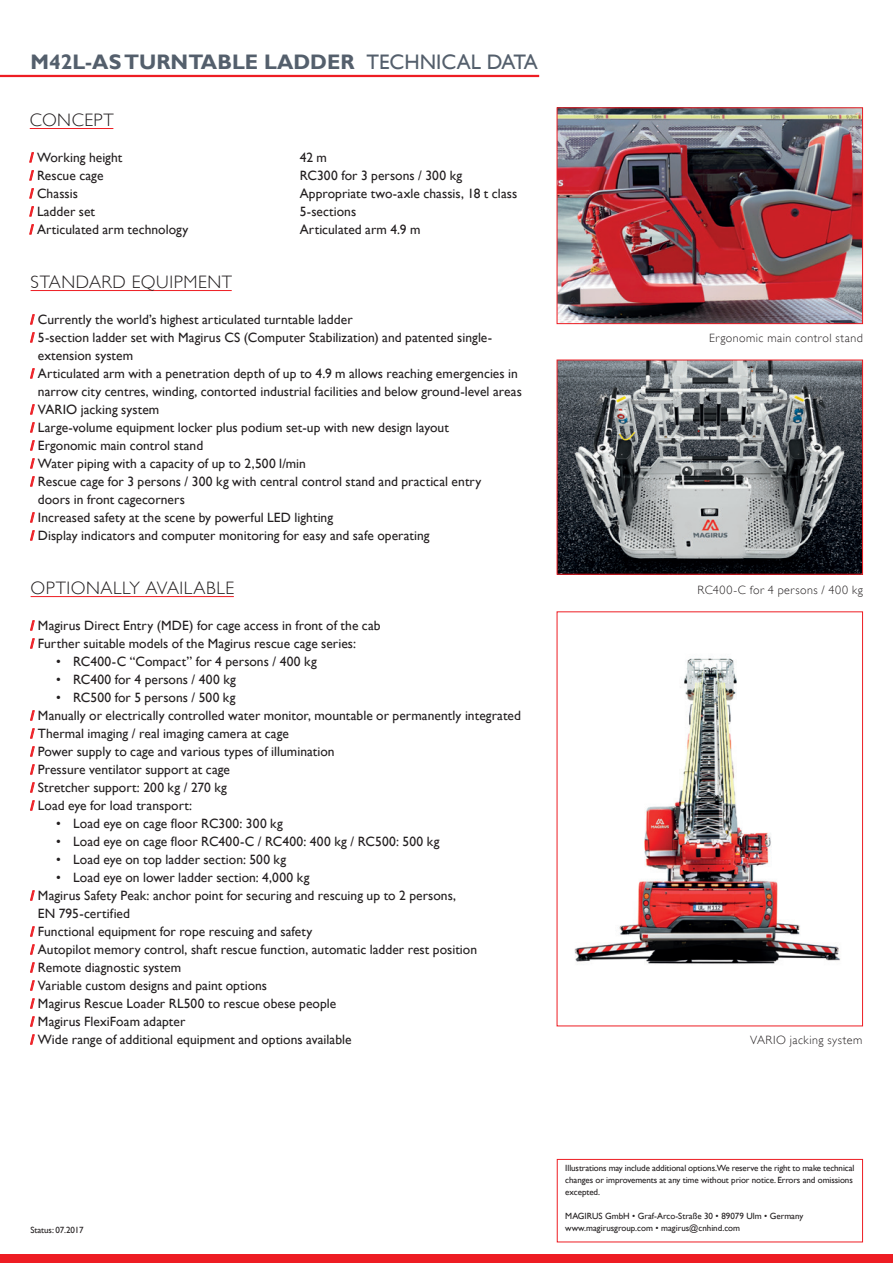
<style>
.page{position:relative;width:893px;height:1263px;background:#fff}
.page>*{position:absolute;margin:0;border:0;box-sizing:border-box;transform-origin:0 0}
.DS_tit01{font:700 21px "Gill Sans";color:#545f6c}
._04_Copy{font:300 18px "Gill Sans";letter-spacing:.03em;color:#231f20}
.DS_corpo_testo{font:13.5px/18px "Gill Sans";letter-spacing:.005em;color:#231f20}
.DS_corpo_testo-2{font:300 12px "Gill Sans";letter-spacing:.04em;color:#231f20}
.DS_corpotesto_piedip{font:9px "Gill Sans";letter-spacing:-.01em;color:#231f20}
.s1{font-weight:400}
.s2{font-weight:700;color:#ee1d23}
</style>
<div class="page">
<div style="left:0;top:1254px;width:893px;height:9px;background:#ee1d23"></div>
<img style="left:559px;top:110px;width:302px;height:212px">
<div style="left:557px;top:108px;width:306px;height:216px;border:1px solid #ee1d23"></div>
<img style="left:559px;top:362px;width:302px;height:210px">
<div style="left:557px;top:360px;width:306px;height:214px;border:1px solid #ee1d23"></div>
<img style="left:574px;top:658px;width:267px;height:306px">
<div style="left:557px;top:1159px;width:306px;height:83px;border:1px solid #ee1d23"></div>
<hr style="left:0;top:75px;width:539px;height:2px;background:#ee1d23">
<hr style="left:30px;top:128px;width:83px;height:1px;background:#ee1d23">
<svg style="left:29px;top:152px;width:5px;height:11px"></svg>
<svg style="left:29px;top:170px;width:5px;height:11px"></svg>
<svg style="left:29px;top:188px;width:5px;height:11px"></svg>
<svg style="left:29px;top:206px;width:5px;height:11px"></svg>
<svg style="left:29px;top:224px;width:5px;height:11px"></svg>
<hr style="left:31px;top:290px;width:201px;height:1px;background:#ee1d23">
<svg style="left:30px;top:314px;width:5px;height:11px"></svg>
<svg style="left:30px;top:332px;width:5px;height:11px"></svg>
<svg style="left:30px;top:368px;width:5px;height:11px"></svg>
<svg style="left:30px;top:404px;width:5px;height:11px"></svg>
<svg style="left:30px;top:422px;width:5px;height:11px"></svg>
<svg style="left:30px;top:440px;width:5px;height:11px"></svg>
<svg style="left:30px;top:458px;width:5px;height:11px"></svg>
<svg style="left:30px;top:476px;width:5px;height:11px"></svg>
<svg style="left:30px;top:512px;width:5px;height:11px"></svg>
<svg style="left:30px;top:530px;width:5px;height:11px"></svg>
<hr style="left:31px;top:596px;width:203px;height:1px;background:#ee1d23">
<svg style="left:30px;top:620px;width:5px;height:11px"></svg>
<svg style="left:30px;top:638px;width:5px;height:11px"></svg>
<svg style="left:30px;top:710px;width:5px;height:11px"></svg>
<svg style="left:30px;top:728px;width:5px;height:11px"></svg>
<svg style="left:30px;top:746px;width:5px;height:11px"></svg>
<svg style="left:30px;top:764px;width:5px;height:11px"></svg>
<svg style="left:30px;top:782px;width:5px;height:11px"></svg>
<svg style="left:30px;top:800px;width:5px;height:11px"></svg>
<svg style="left:30px;top:890px;width:5px;height:11px"></svg>
<svg style="left:30px;top:926px;width:5px;height:11px"></svg>
<svg style="left:30px;top:944px;width:5px;height:11px"></svg>
<svg style="left:30px;top:962px;width:5px;height:11px"></svg>
<svg style="left:30px;top:980px;width:5px;height:11px"></svg>
<svg style="left:30px;top:998px;width:5px;height:11px"></svg>
<svg style="left:30px;top:1016px;width:5px;height:11px"></svg>
<svg style="left:30px;top:1034px;width:5px;height:11px"></svg>
<p class="DS_tit01" style="left:31px;top:49px;width:509px">M42L-AS TURNTABLE LADDER <span class="s1">TECHNICAL DATA</span></p>
<p class="_04_Copy" style="left:30px;top:109px;width:85px">CONCEPT</p>
<p class="DS_corpo_testo" style="left:30px;top:149px;width:94px"><span class="s2">/</span> Working height</p>
<p class="DS_corpo_testo" style="left:300px;top:149px;width:29px">42 m</p>
<p class="DS_corpo_testo" style="left:30px;top:167px;width:75px"><span class="s2">/</span> Rescue cage</p>
<p class="DS_corpo_testo" style="left:300px;top:167px;width:164px">RC300 for 3 persons / 300 kg</p>
<p class="DS_corpo_testo" style="left:30px;top:185px;width:50px"><span class="s2">/</span> Chassis</p>
<p class="DS_corpo_testo" style="left:300px;top:185px;width:219px">Appropriate two-axle chassis, 18 t class</p>
<p class="DS_corpo_testo" style="left:30px;top:203px;width:67px"><span class="s2">/</span> Ladder set</p>
<p class="DS_corpo_testo" style="left:300px;top:203px;width:58px">5-sections</p>
<p class="DS_corpo_testo" style="left:30px;top:221px;width:160px"><span class="s2">/</span> Articulated arm technology</p>
<p class="DS_corpo_testo" style="left:300px;top:221px;width:122px">Articulated arm 4.9 m</p>
<p class="_04_Copy" style="left:31px;top:271px;width:203px">STANDARD EQUIPMENT</p>
<p class="DS_corpo_testo" style="left:31px;top:311px;width:324px"><span class="s2">/</span> Currently the world’s highest articulated turntable ladder</p>
<p class="DS_corpo_testo" style="left:38px;top:329px;width:456px;text-indent:-7px"><span class="s2">/</span> 5-section ladder set with Magirus CS (Computer Stabilization) and patented single&shy;extension system</p>
<p class="DS_corpo_testo" style="left:31px;top:365px;width:493px;text-align:center"><span class="s2">/</span> Articulated arm with a penetration depth of up to 4.9 m allows reaching emergencies in narrow city centres, winding, contorted industrial facilities and below ground-level areas</p>
<p class="DS_corpo_testo" style="left:31px;top:401px;width:130px"><span class="s2">/</span> VARIO jacking system</p>
<p class="DS_corpo_testo" style="left:31px;top:419px;width:420px"><span class="s2">/</span> Large-volume equipment locker plus podium set-up with new design layout</p>
<p class="DS_corpo_testo" style="left:31px;top:437px;width:174px"><span class="s2">/</span> Ergonomic main control stand</p>
<p class="DS_corpo_testo" style="left:31px;top:455px;width:277px"><span class="s2">/</span> Water piping with a capacity of up to 2,500 l/min</p>
<p class="DS_corpo_testo" style="left:38px;top:473px;width:445px;text-indent:-7px"><span class="s2">/</span> Rescue cage for 3 persons / 300 kg with central control stand and practical entry doors in front cagecorners</p>
<p class="DS_corpo_testo" style="left:31px;top:509px;width:304px"><span class="s2">/</span> Increased safety at the scene by powerful LED lighting</p>
<p class="DS_corpo_testo" style="left:31px;top:527px;width:401px"><span class="s2">/</span> Display indicators and computer monitoring for easy and safe operating</p>
<p class="_04_Copy" style="left:31px;top:577px;width:205px">OPTIONALLY AVAILABLE</p>
<p class="DS_corpo_testo" style="left:31px;top:617px;width:351px"><span class="s2">/</span> Magirus Direct Entry (MDE) for cage access in front of the cab</p>
<p class="DS_corpo_testo" style="left:31px;top:635px;width:327px"><span class="s2">/</span> Further suitable models of the Magirus rescue cage series:</p>
<p class="DS_corpo_testo" style="left:56px;top:653px;width:262px">• RC400-C “Compact” for 4 persons / 400 kg</p>
<p class="DS_corpo_testo" style="left:56px;top:671px;width:181px">• RC400 for 4 persons / 400 kg</p>
<p class="DS_corpo_testo" style="left:56px;top:689px;width:181px">• RC500 for 5 persons / 500 kg</p>
<p class="DS_corpo_testo" style="left:31px;top:707px;width:492px"><span class="s2">/</span> Manually or electrically controlled water monitor, mountable or permanently integrated</p>
<p class="DS_corpo_testo" style="left:31px;top:725px;width:260px"><span class="s2">/</span> Thermal imaging / real imaging camera at cage</p>
<p class="DS_corpo_testo" style="left:31px;top:743px;width:306px"><span class="s2">/</span> Power supply to cage and various types of illumination</p>
<p class="DS_corpo_testo" style="left:31px;top:761px;width:201px"><span class="s2">/</span> Pressure ventilator support at cage</p>
<p class="DS_corpo_testo" style="left:31px;top:779px;width:198px"><span class="s2">/</span> Stretcher support: 200 kg / 270 kg</p>
<p class="DS_corpo_testo" style="left:31px;top:797px;width:163px"><span class="s2">/</span> Load eye for load transport:</p>
<p class="DS_corpo_testo" style="left:56px;top:815px;width:228px">• Load eye on cage floor RC300: 300 kg</p>
<p class="DS_corpo_testo" style="left:56px;top:833px;width:385px">• Load eye on cage floor RC400-C / RC400: 400 kg / RC500: 500 kg</p>
<p class="DS_corpo_testo" style="left:56px;top:851px;width:232px">• Load eye on top ladder section: 500 kg</p>
<p class="DS_corpo_testo" style="left:56px;top:869px;width:255px">• Load eye on lower ladder section: 4,000 kg</p>
<p class="DS_corpo_testo" style="left:31px;top:887px;width:427px"><span class="s2">/</span> Magirus Safety Peak: anchor point for securing and rescuing up to 2 persons,</p>
<p class="DS_corpo_testo" style="left:38px;top:905px;width:94px">EN 795-certified</p>
<p class="DS_corpo_testo" style="left:31px;top:923px;width:283px"><span class="s2">/</span> Functional equipment for rope rescuing and safety</p>
<p class="DS_corpo_testo" style="left:31px;top:941px;width:448px"><span class="s2">/</span> Autopilot memory control, shaft rescue function, automatic ladder rest position</p>
<p class="DS_corpo_testo" style="left:31px;top:959px;width:152px"><span class="s2">/</span> Remote diagnostic system</p>
<p class="DS_corpo_testo" style="left:31px;top:977px;width:238px"><span class="s2">/</span> Variable custom designs and paint options</p>
<p class="DS_corpo_testo" style="left:31px;top:995px;width:307px"><span class="s2">/</span> Magirus Rescue Loader RL500 to rescue obese people</p>
<p class="DS_corpo_testo" style="left:31px;top:1013px;width:156px"><span class="s2">/</span> Magirus FlexiFoam adapter</p>
<p class="DS_corpo_testo" style="left:31px;top:1031px;width:323px"><span class="s2">/</span> Wide range of additional equipment and options available</p>
<p class="DS_corpo_testo-2" style="left:709px;top:331px;width:155px">Ergonomic main control stand</p>
<p class="DS_corpo_testo-2" style="left:697px;top:583px;width:167px">RC400-C for 4 persons / 400 kg</p>
<p class="DS_corpo_testo-2" style="left:750px;top:1033px;width:114px">VARIO jacking system</p>
<p class="DS_corpotesto_piedip" style="left:31px;top:1224px;width:55px">Status: 07.2017</p>
<p class="DS_corpotesto_piedip" style="left:565px;top:1162px;width:291px">Illustrations may include additional options.We reserve the right to make technical</p>
<p class="DS_corpotesto_piedip" style="left:565px;top:1174px;width:289px">changes or improvements at any time without prior notice. Errors and omissions</p>
<p class="DS_corpotesto_piedip" style="left:565px;top:1186px;width:36px">excepted.</p>
<p class="DS_corpotesto_piedip" style="left:565px;top:1210px;width:240px">MAGIRUS GmbH • Graf-Arco-Straße 30 • 89079 Ulm • Germany</p>
<p class="DS_corpotesto_piedip" style="left:565px;top:1222px;width:176px">www.magirusgroup.com • magirus@cnhind.com</p>
</div>
